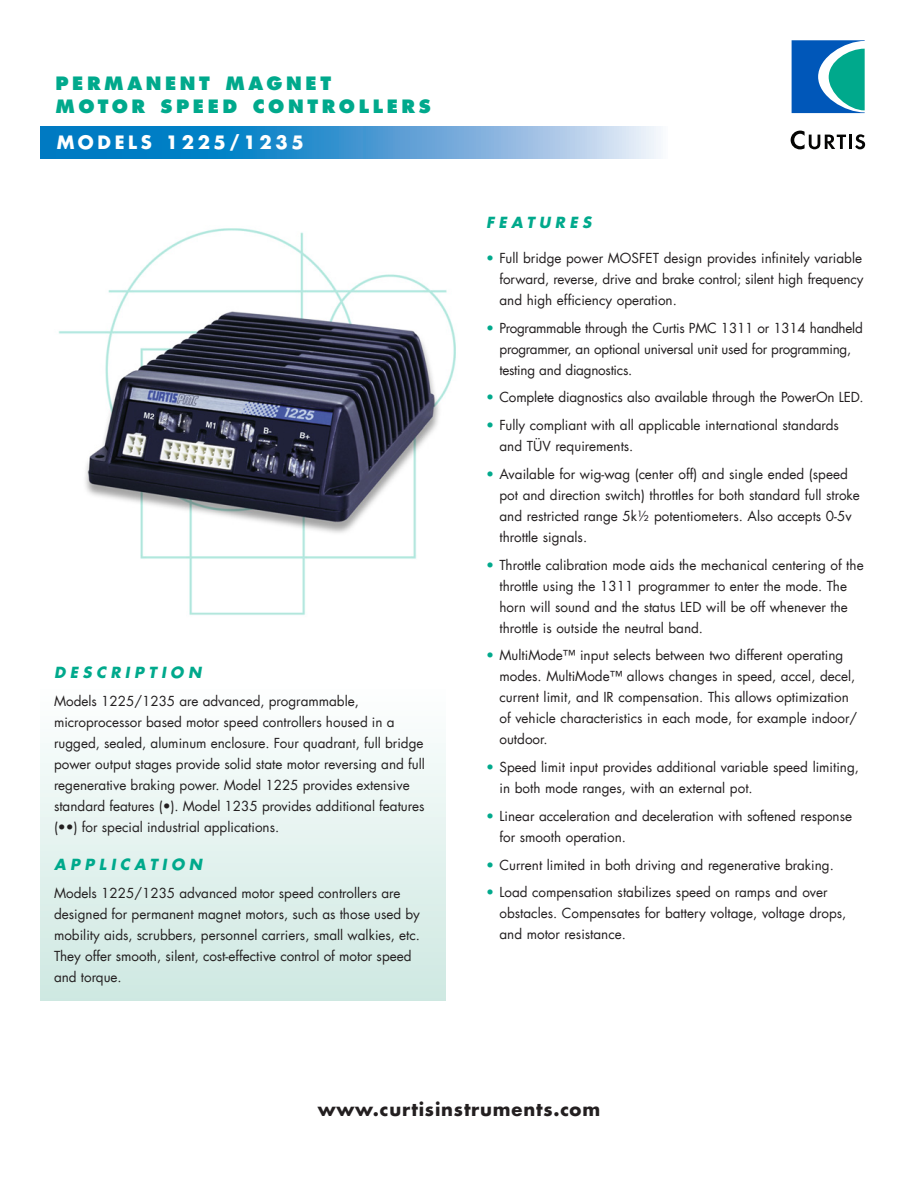
<style>
.page{position:relative;width:918px;height:1188px;background:#fff}
.page>*{position:absolute;margin:0;border:0;box-sizing:border-box;transform-origin:0 0}
.t1{font:800 18px/22.5px "Futura Com";letter-spacing:.2em;color:#00a98c}
.Legal_Copy{font:700 18px "Futura Com";letter-spacing:.045em;color:#231f20}
.t2{font:700 18px "Futura Com";letter-spacing:.2em;color:#fff}
.Headers{font:italic 700 15px "Futura Com";letter-spacing:.295em;color:#00a98c}
.Bullet_Body_Copy{font:13.5px/21px "Futura Com";color:#231f20}
.Body_Copy{font:13.5px/21px "Futura Com";color:#231f20}
.Bullet_Body_Copy-2{font:13.5px/21px "Futura Com";letter-spacing:-.02em;color:#231f20}
.s1{color:#00a98c}
</style>
<div class="page">
<img style="left:58px;top:228px;width:398px;height:387px">
<div style="left:40px;top:687px;width:406px;height:313px;background:linear-gradient(to bottom,#fdffff,#cee8e1)"></div>
<svg style="left:40px;top:126px;width:621px;height:32px;background:#4f9fd4"></svg>
<svg style="left:791px;top:131px;width:55px;height:18px"></svg>
<hr style="left:849px;top:135px;width:3px;height:14px;background:#050504">
<svg style="left:855px;top:134px;width:10px;height:15px"></svg>
<svg style="left:792px;top:40px;width:73px;height:73px;background:#2a8cb6"></svg>
<p class="t1" style="left:56px;top:72px;width:377px">PERMANENT MAGNET<br>MOTOR SPEED CONTROLLERS</p>
<p class="t2" style="left:57px;top:128px;width:249px">MODELS 1225/1235</p>
<p class="Headers" style="left:54px;top:661px;width:149px">DESCRIPTION</p>
<p class="Body_Copy" style="left:54px;top:691px;width:372px">Models 1225/1235 are advanced, programmable, microprocessor based motor speed controllers housed in a rugged, sealed, aluminum enclosure. Four quadrant, full bridge power output stages provide solid state motor reversing and full regenerative braking power. Model 1225 provides extensive standard features (•). Model 1235 provides additional features (••) for special industrial applications.</p>
<p class="Headers" style="left:54px;top:853px;width:149px">APPLICATION</p>
<p class="Body_Copy" style="left:54px;top:883px;width:368px">Models 1225/1235 advanced motor speed controllers are designed for permanent magnet motors, such as those used by mobility aids, scrubbers, personnel carriers, small walkies, etc.<br>They offer smooth, silent, cost-effective control of motor speed and torque.</p>
<p class="Headers" style="left:486px;top:211px;width:107px">FEATURES</p>
<p class="Bullet_Body_Copy" style="left:500px;top:247px;width:366px;text-align:justify;text-indent:-14px"><span class="s1">•</span> Full bridge power MOSFET design provides infinitely variable forward, reverse, drive and brake control; silent high frequency and high efficiency operation.</p>
<p class="Bullet_Body_Copy-2" style="left:500px;top:317px;width:365px;text-indent:-14px"><span class="s1">•</span> Programmable through the Curtis PMC 1311 or 1314 handheld programmer, an optional universal unit used for programming, testing and diagnostics.</p>
<p class="Bullet_Body_Copy" style="left:486px;top:387px;width:379px"><span class="s1">•</span> Complete diagnostics also available through the PowerOn LED.</p>
<p class="Bullet_Body_Copy" style="left:500px;top:415px;width:341px;text-indent:-14px"><span class="s1">•</span> Fully compliant with all applicable international standards and TÜV requirements.</p>
<p class="Bullet_Body_Copy" style="left:500px;top:463px;width:362px;text-indent:-14px"><span class="s1">•</span> Available for wig-wag (center off) and single ended (speed pot and direction switch) throttles for both standard full stroke and restricted range 5k½ potentiometers. Also accepts 0-5v throttle signals.</p>
<p class="Bullet_Body_Copy" style="left:500px;top:554px;width:366px;text-indent:-14px"><span class="s1">•</span> Throttle calibration mode aids the mechanical centering of the throttle using the 1311 programmer to enter the mode. The horn will sound and the status LED will be off whenever the throttle is outside the neutral band.</p>
<p class="Bullet_Body_Copy" style="left:500px;top:645px;width:359px;text-indent:-14px"><span class="s1">•</span> MultiMode™ input selects between two different operating modes. MultiMode™ allows changes in speed, accel, decel, current limit, and IR compensation. This allows optimization of vehicle characteristics in each mode, for example indoor/ outdoor.</p>
<p class="Bullet_Body_Copy" style="left:500px;top:757px;width:361px;text-indent:-14px"><span class="s1">•</span> Speed limit input provides additional variable speed limiting, in both mode ranges, with an external pot.</p>
<p class="Bullet_Body_Copy" style="left:500px;top:805px;width:354px;text-indent:-14px"><span class="s1">•</span> Linear acceleration and deceleration with softened response for smooth operation.</p>
<p class="Bullet_Body_Copy" style="left:486px;top:854px;width:349px"><span class="s1">•</span> Current limited in both driving and regenerative braking.</p>
<p class="Bullet_Body_Copy" style="left:500px;top:882px;width:348px;text-indent:-14px"><span class="s1">•</span> Load compensation stabilizes speed on ramps and over obstacles. Compensates for battery voltage, voltage drops, and motor resistance.</p>
<p class="Legal_Copy" style="left:318px;top:1096px;width:284px">www.curtisinstruments.com</p>
</div>
